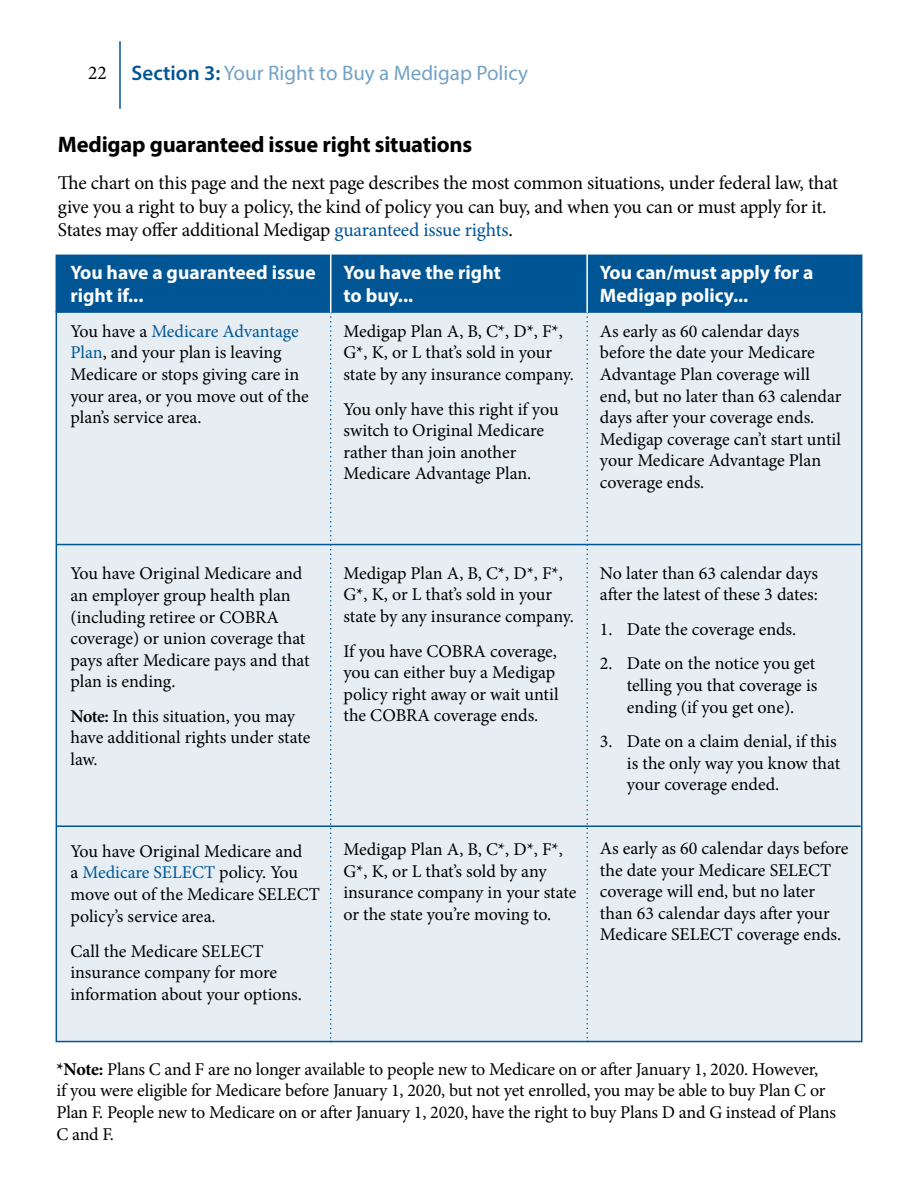
<style>
.page{position:relative;width:918px;height:1188px;background:#fff}
.page>*{position:absolute;margin:0;border:0;box-sizing:border-box;transform-origin:0 0}
.Heading_2_No_Content{font:700 22.5px "Myriad Pro";letter-spacing:-.01em;color:#000}
.t1{font:21px "Myriad Pro";color:#73a2c5}
.Heading_2_No_Content-2{font:19.5px/23.4px "Minion Pro";letter-spacing:-.015em;color:#000}
.Body_Text_13{font:700 19.5px/23.4px "Myriad Pro";color:#fff}
.Body_Text_13-2{font:18px/21.6px "Minion Pro";letter-spacing:-.005em;color:#000}
.Heading_2_No_Content-3{font:18px/21.6px "Minion Pro";letter-spacing:-.015em;color:#000}
.s1{font-family:"Minion Pro";font-size:19.5px;color:#000}
.s2{font-weight:600;color:#005695}
.s3{color:#005695}
.s4{font-weight:600}
.s5{font-weight:700}
</style>
<div class="page">
<hr style="left:119px;top:41px;width:2px;height:68px;background:#005695">
<div style="left:56px;top:311px;width:806px;height:731px;background:#e6eef4;border:2px solid #005695"></div>
<div style="left:56px;top:255px;width:806px;height:58px;background:#005695;border:2px solid #005695"></div>
<svg style="left:330px;top:312px;width:2px;height:730px"></svg>
<svg style="left:586px;top:313px;width:2px;height:729px"></svg>
<hr style="left:586px;top:253px;width:2px;height:60px;background:#fff">
<hr style="left:330px;top:253px;width:1px;height:60px;background:#fff">
<hr style="left:56px;top:544px;width:805px;height:1px;background:#005695">
<hr style="left:56px;top:825px;width:805px;height:2px;background:#005695">
<p class="t1" style="left:88px;top:60px;width:441px"><span class="s1">22</span> <span class="s2">Section 3:</span> Your Right to Buy a Medigap Policy</p>
<h2 class="Heading_2_No_Content" style="left:58px;top:130px;width:416px">Medigap guaranteed issue right situations</h2>
<h2 class="Heading_2_No_Content-2" style="left:58px;top:171px;width:782px">The chart on this page and the next page describes the most common situations, under federal law, that give you a right to buy a policy, the kind of policy you can buy, and when you can or must apply for it.<br>States may offer additional Medigap <span class="s3">guaranteed issue rights</span>.</h2>
<p class="Body_Text_13" style="left:70px;top:260px;width:247px">You have a guaranteed issue right if...</p>
<p class="Body_Text_13-2" style="left:70px;top:320px;width:240px">You have a <span class="s3">Medicare Advantage<br>Plan</span>, and your plan is leaving<br>Medicare or stops giving care in your area, or you move out of the plan’s service area.</p>
<p class="Body_Text_13" style="left:600px;top:260px;width:215px">You can/must apply for a<br>Medigap policy...</p>
<p class="Body_Text_13-2" style="left:600px;top:320px;width:243px">As early as 60 calendar days before the date your Medicare<br>Advantage Plan coverage will end, but no later than 63 calendar days after your coverage ends.<br>Medigap coverage can’t start until your Medicare Advantage Plan coverage ends.</p>
<p class="Body_Text_13" style="left:343px;top:260px;width:159px">You have the right to buy...</p>
<p class="Body_Text_13-2" style="left:343px;top:320px;width:232px">Medigap Plan A, B, C*, D*, F*,<br>G*, K, or L that’s sold in your state by any insurance company.</p>
<p class="Body_Text_13-2" style="left:343px;top:398px;width:217px">You only have this right if you switch to Original Medicare rather than join another<br>Medicare Advantage Plan.</p>
<p class="Body_Text_13-2" style="left:70px;top:563px;width:241px">You have Original Medicare and an employer group health plan (including retiree or COBRA coverage) or union coverage that pays after Medicare pays and that plan is ending.</p>
<p class="Body_Text_13-2" style="left:70px;top:705px;width:241px"><span class="s4">Note:</span> In this situation, you may have additional rights under state law.</p>
<p class="Body_Text_13-2" style="left:343px;top:562px;width:232px">Medigap Plan A, B, C*, D*, F*,<br>G*, K, or L that’s sold in your state by any insurance company.</p>
<p class="Body_Text_13-2" style="left:343px;top:640px;width:217px">If you have COBRA coverage, you can either buy a Medigap policy right away or wait until the COBRA coverage ends.</p>
<p class="Body_Text_13-2" style="left:70px;top:840px;width:251px">You have Original Medicare and<br>a <span class="s3">Medicare SELECT</span> policy. You move out of the Medicare SELECT policy’s service area.</p>
<p class="Body_Text_13-2" style="left:70px;top:940px;width:233px">Call the Medicare SELECT insurance company for more information about your options.</p>
<p class="Body_Text_13-2" style="left:343px;top:839px;width:235px">Medigap Plan A, B, C*, D*, F*,<br>G*, K, or L that’s sold by any insurance company in your state or the state you’re moving to.</p>
<p class="Body_Text_13-2" style="left:600px;top:562px;width:220px">No later than 63 calendar days after the latest of these 3 dates:</p>
<p class="Body_Text_13-2" style="left:600px;top:618px;width:198px">1. Date the coverage ends.</p>
<p class="Body_Text_13-2" style="left:627px;top:653px;width:192px;text-align:justify;text-indent:-27px">2. Date on the notice you get telling you that coverage is ending (if you get one).</p>
<p class="Body_Text_13-2" style="left:627px;top:731px;width:215px;text-indent:-27px">3. Date on a claim denial, if this is the only way you know that your coverage ended.</p>
<p class="Body_Text_13-2" style="left:600px;top:837px;width:250px">As early as 60 calendar days before the date your Medicare SELECT coverage will end, but no later than 63 calendar days after your<br>Medicare SELECT coverage ends.</p>
<h2 class="Heading_2_No_Content-3" style="left:56px;top:1058px;width:781px"><span class="s5">*Note:</span> Plans C and F are no longer available to people new to Medicare on or after January 1, 2020. However,<br>if you were eligible for Medicare before January 1, 2020, but not yet enrolled, you may be able to buy Plan C or Plan F. People new to Medicare on or after January 1, 2020, have the right to buy Plans D and G instead of Plans C and F.</h2>
</div>
